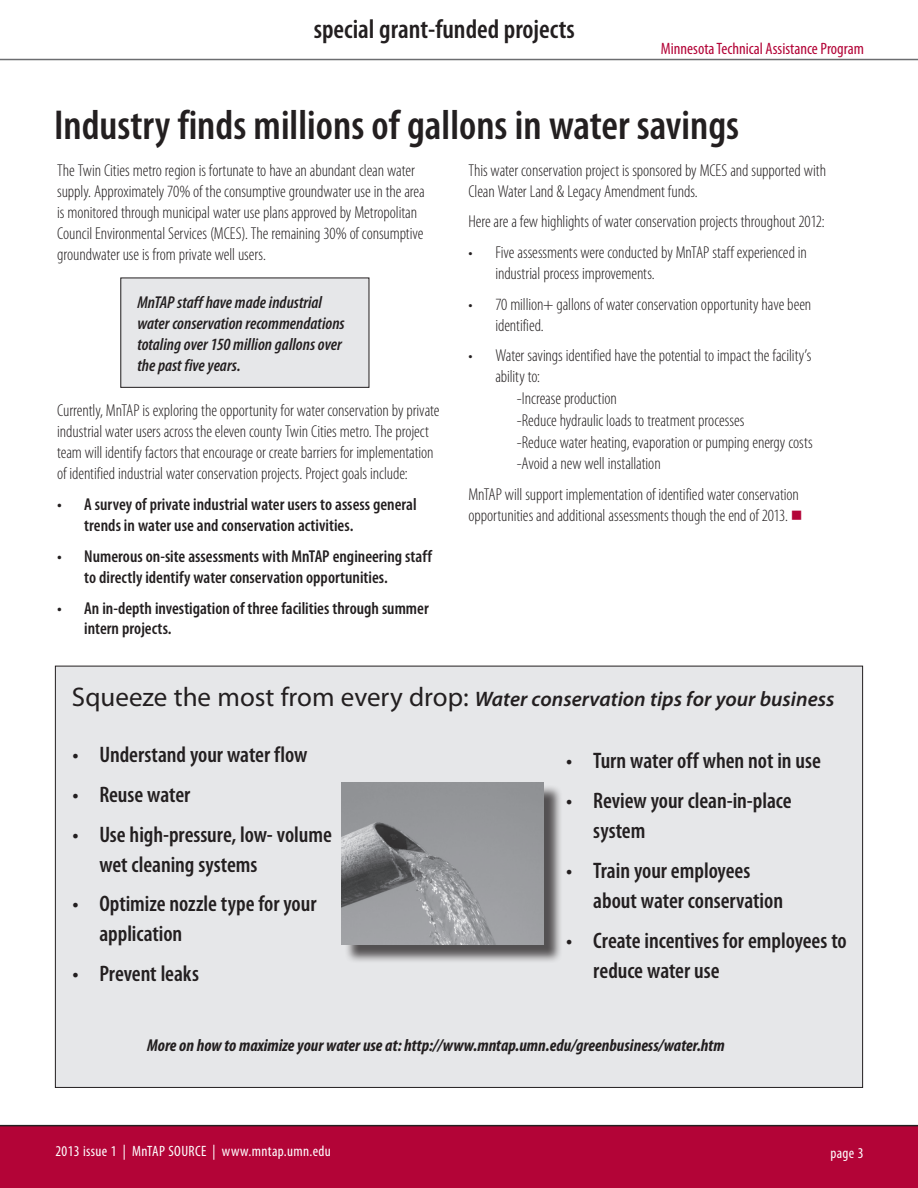
<style>
.page{position:relative;width:918px;height:1188px;background:#fff}
.page>*{position:absolute;margin:0;border:0;box-sizing:border-box;transform-origin:0 0}
.t1{font:600 condensed 42px "Myriad Pro";color:#231f20}
.t2{font:600 condensed 27px "Myriad Pro";color:#231f20}
.t3{font:600 condensed 22.5px/30px "Myriad Pro";color:#231f20}
.t4{font:italic 600 21px "Myriad Pro";color:#231f20}
.t5{font:300 condensed 17.25px/21px "Myriad Pro";letter-spacing:-.005em;color:#231f20}
.t6{font:600 condensed 17.25px/21px "Myriad Pro";color:#231f20}
.t7{font:italic 600 condensed 17.25px/21px "Myriad Pro";color:#231f20}
.t8{font:italic 700 condensed 17.25px "Myriad Pro";color:#231f20}
.t9{font:condensed 16.5px "Myriad Pro";color:#b30437}
.t10{font:condensed 15px "Myriad Pro";letter-spacing:.025em;color:#fff}
.s1{color:#b30437}
.s2{font-weight:400;font-style:normal;font-size:27px}
</style>
<div class="page">
<div style="left:0;top:1125px;width:918px;height:63px;background:#b30437"></div>
<hr style="left:0;top:59px;width:918px;height:1px;background:#6c6d70">
<div style="left:55px;top:666px;width:808px;height:421px;background:#e6e7e9"></div>
<div style="left:344px;top:784px;width:218px;height:180px;background:#231f20;opacity:.75"></div>
<img style="left:341px;top:782px;width:203px;height:163px">
<div style="left:121px;top:278px;width:248px;height:109px;background:#e6e7e9"></div>
<div style="left:120px;top:278px;width:249px;height:110px;border:1px solid #231f20"></div>
<h2 class="t2" style="left:314px;top:14px;width:263px">special grant-funded projects</h2>
<p class="t9" style="left:661px;top:39px;width:205px">Minnesota Technical Assistance Program</p>
<h1 class="t1" style="left:54px;top:102px;width:687px">Industry finds millions of gallons in water savings</h1>
<p class="t5" style="left:57px;top:160px;width:369px">The Twin Cities metro region is fortunate to have an abundant clean water supply. Approximately 70% of the consumptive groundwater use in the area is monitored through municipal water use plans approved by Metropolitan Council Environmental Services (MCES). The remaining 30% of consumptive groundwater use is from private well users.</p>
<p class="t5" style="left:468px;top:160px;width:359px">This water conservation project is sponsored by MCES and supported with<br>Clean Water Land &amp; Legacy Amendment funds.</p>
<p class="t5" style="left:468px;top:212px;width:358px">Here are a few highlights of water conservation projects throughout 2012:</p>
<p class="t5" style="left:495px;top:242px;width:313px;text-indent:-27px">• Five assessments were conducted by MnTAP staff experienced in industrial process improvements.</p>
<p class="t5" style="left:495px;top:294px;width:317px;text-indent:-27px">• 70 million+ gallons of water conservation opportunity have been identified.</p>
<p class="t5" style="left:468px;top:346px;width:344px">• Water savings identified have the potential to impact the facility’s</p>
<p class="t5" style="left:495px;top:367px;width:46px">ability to:</p>
<p class="t5" style="left:517px;top:388px;width:102px">-Increase production</p>
<p class="t5" style="left:517px;top:410px;width:229px">-Reduce hydraulic loads to treatment processes</p>
<p class="t5" style="left:517px;top:432px;width:297px">-Reduce water heating, evaporation or pumping energy costs</p>
<p class="t5" style="left:517px;top:454px;width:145px">-Avoid a new well installation</p>
<p class="t5" style="left:468px;top:484px;width:336px">MnTAP will support implementation of identified water conservation opportunities and additional assessments though the end of 2013. <span class="s1">■</span></p>
<p class="t7" style="left:137px;top:292px;width:209px">MnTAP staff have made industrial water conservation recommendations totaling over 150 million gallons over the past five years.</p>
<p class="t5" style="left:57px;top:401px;width:384px">Currently, MnTAP is exploring the opportunity for water conservation by private industrial water users across the eleven county Twin Cities metro. The project team will identify factors that encourage or create barriers for implementation of identified industrial water conservation projects. Project goals include:</p>
<p class="t6" style="left:84px;top:494px;width:334px;text-indent:-27px">• A survey of private industrial water users to assess general trends in water use and conservation activities.</p>
<p class="t6" style="left:84px;top:546px;width:349px;text-indent:-27px">• Numerous on-site assessments with MnTAP engineering staff to directly identify water conservation opportunities.</p>
<p class="t6" style="left:84px;top:598px;width:346px;text-indent:-27px">• An in-depth investigation of three facilities through summer intern projects.</p>
<p class="t4" style="left:72px;top:686px;width:764px"><span class="s2">Squeeze the most from every drop:</span> Water conservation tips for your business</p>
<h3 class="t3" style="left:72px;top:740px;width:237px">• Understand your water flow</h3>
<h3 class="t3" style="left:72px;top:780px;width:120px">• Reuse water</h3>
<h3 class="t3" style="left:99px;top:820px;width:234px;text-indent:-27px">• Use high-pressure, low- volume wet cleaning systems</h3>
<h3 class="t3" style="left:99px;top:889px;width:219px;text-indent:-27px">• Optimize nozzle type for your application</h3>
<h3 class="t3" style="left:72px;top:959px;width:128px">• Prevent leaks</h3>
<h3 class="t3" style="left:566px;top:746px;width:256px">• Turn water off when not in use</h3>
<h3 class="t3" style="left:593px;top:786px;width:200px;text-indent:-27px">• Review your clean-in-place system</h3>
<h3 class="t3" style="left:593px;top:856px;width:191px;text-indent:-27px">• Train your employees about water conservation</h3>
<h3 class="t3" style="left:593px;top:926px;width:255px;text-indent:-27px">• Create incentives for employees to reduce water use</h3>
<p class="t8" style="left:147px;top:1035px;width:579px">More on how to maximize your water use at: http://www.mntap.umn.edu/greenbusiness/water.htm</p>
<p class="t10" style="left:56px;top:1142px;width:277px">2013 issue 1 | MnTAP SOURCE | www.mntap.umn.edu</p>
<p class="t10" style="left:830px;top:1143px;width:35px">page 3</p>
</div>
